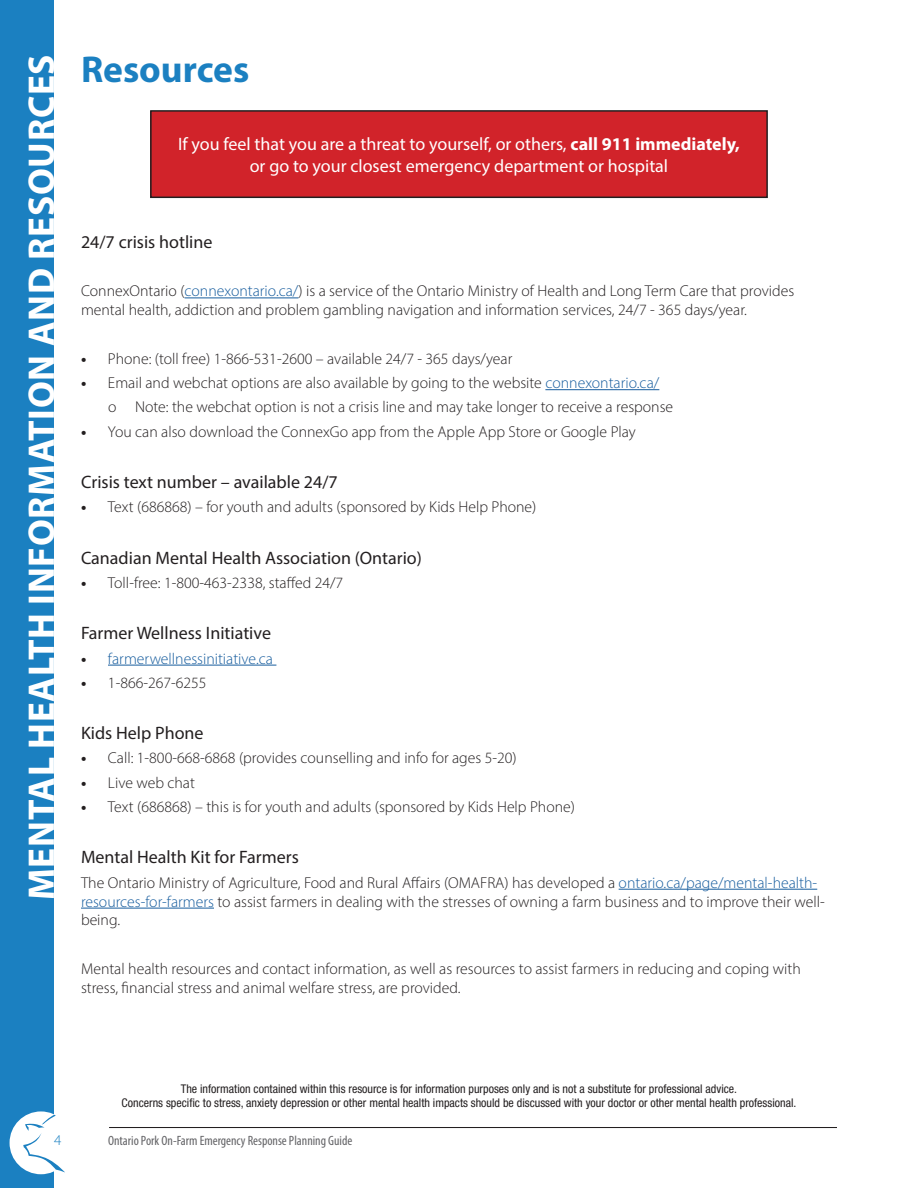
<style>
.page{position:relative;width:918px;height:1188px;background:#fff}
.page>*{position:absolute;margin:0;border:0;box-sizing:border-box;transform-origin:0 0}
.t1{font:700 37.5px "Myriad Pro";letter-spacing:.02em;color:#fff}
.Main_Chapter_Heading{font:700 37.5px "Myriad Pro";color:#1b80c1}
.body_copy{font:18px "Myriad Pro";color:#231f20}
.t2{font:18px/21.6px "Myriad Pro";color:#fff;text-align:center}
.body_copy-2{font:300 15.75px/18.9px "Myriad Pro";color:#231f20}
.t3{font:300 15.75px "Myriad Pro";color:#175d9e}
.t4{font:300 15px "Myriad Pro";color:#1b80c1}
.t5{font:condensed 13.5px "Myriad Pro";color:#636366}
.body_copy-3{font:condensed 12px/14.4px "Helvetica Neue LT Std";color:#231f20;text-align:center}
.s1{font-weight:700}
.s2{color:#175d9e}
.s3{font-weight:700;color:#231f20}
</style>
<div class="page">
<div style="left:0;top:0;width:53px;height:1188px;background:#1b80c1"></div>
<div style="left:10px;top:1111px;width:62px;height:63px;background:#fff;border-radius:50%"></div>
<svg style="left:23px;top:1115px;width:42px;height:58px"></svg>
<hr style="left:109px;top:1127px;width:728px;height:1px;background:#231f20">
<hr style="left:185px;top:298px;width:113px;height:1px;background:#175d9e">
<hr style="left:545px;top:389px;width:114px;height:1px;background:#175d9e">
<hr style="left:108px;top:665px;width:168px;height:1px;background:#175d9e">
<hr style="left:619px;top:889px;width:198px;height:1px;background:#175d9e">
<hr style="left:81px;top:908px;width:133px;height:1px;background:#175d9e">
<div style="left:151px;top:111px;width:616px;height:86px;background:#d1232a"></div>
<div style="left:150px;top:110px;width:618px;height:88px;border:2px solid #231f20"></div>
<p class="t1" style="left:17px;top:900px;width:847px;rotate:-90deg">MENTAL HEALTH INFORMATION AND RESOURCES</p>
<p class="Main_Chapter_Heading" style="left:81px;top:45px;width:170px">Resources</p>
<p class="t2" style="left:178px;top:133px;width:563px">If you feel that you are a threat to yourself, or others, <span class="s1">call 911 immediately, </span>or go to your closest emergency department or hospital</p>
<p class="body_copy" style="left:81px;top:231px;width:133px">24/7 crisis hotline</p>
<p class="body_copy-2" style="left:81px;top:281px;width:715px">ConnexOntario (<span class="s2">connexontario.ca/</span>) is a service of the Ontario Ministry of Health and Long Term Care that provides mental health, addiction and problem gambling navigation and information services, 24/7 - 365 days/year.</p>
<p class="body_copy-2" style="left:81px;top:349px;width:433px"><span class="s1">•</span> Phone: (toll free) 1-866-531-2600 – available 24/7 - 365 days/year</p>
<p class="body_copy-2" style="left:81px;top:373px;width:580px"><span class="s1">•</span> Email and webchat options are also available by going to the website <span class="s2">connexontario.ca/</span></p>
<p class="body_copy-2" style="left:108px;top:398px;width:567px">o Note: the webchat option is not a crisis line and may take longer to receive a response</p>
<p class="body_copy-2" style="left:81px;top:422px;width:556px"><span class="s1">•</span> You can also download the ConnexGo app from the Apple App Store or Google Play</p>
<p class="body_copy" style="left:81px;top:471px;width:258px">Crisis text number – available 24/7</p>
<p class="body_copy-2" style="left:81px;top:497px;width:457px"><span class="s1">•</span> Text (686868) – for youth and adults (sponsored by Kids Help Phone)</p>
<p class="body_copy" style="left:81px;top:546px;width:342px">Canadian Mental Health Association (Ontario)</p>
<p class="body_copy-2" style="left:81px;top:573px;width:264px"><span class="s1">•</span> Toll-free: 1-800-463-2338, staffed 24/7</p>
<p class="body_copy" style="left:81px;top:622px;width:192px">Farmer Wellness Initiative</p>
<p class="t3" style="left:81px;top:649px;width:193px"><span class="s3">•</span> farmerwellnessinitiative.ca</p>
<p class="body_copy-2" style="left:81px;top:673px;width:127px"><span class="s1">•</span> 1-866-267-6255</p>
<p class="body_copy" style="left:81px;top:722px;width:124px">Kids Help Phone</p>
<p class="body_copy-2" style="left:81px;top:749px;width:437px"><span class="s1">•</span> Call: 1-800-668-6868 (provides counselling and info for ages 5-20)</p>
<p class="body_copy-2" style="left:81px;top:773px;width:115px"><span class="s1">•</span> Live web chat</p>
<p class="body_copy-2" style="left:81px;top:797px;width:495px"><span class="s1">•</span> Text (686868) – this is for youth and adults (sponsored by Kids Help Phone)</p>
<p class="body_copy" style="left:81px;top:846px;width:219px">Mental Health Kit for Farmers</p>
<p class="body_copy-2" style="left:81px;top:873px;width:745px">The Ontario Ministry of Agriculture, Food and Rural Affairs (OMAFRA) has developed a <span class="s2">ontario.ca/page/mental-health&shy;resources-for-farmers</span> to assist farmers in dealing with the stresses of owning a farm business and to improve their well&shy;being.</p>
<p class="body_copy-2" style="left:81px;top:959px;width:721px">Mental health resources and contact information, as well as resources to assist farmers in reducing and coping with stress, financial stress and animal welfare stress, are provided.</p>
<p class="body_copy-3" style="left:122px;top:1081px;width:676px">The information contained within this resource is for information purposes only and is not a substitute for professional advice.<br>Concerns specific to stress, anxiety depression or other mental health impacts should be discussed with your doctor or other mental health professional.</p>
<p class="t4" style="left:54px;top:1131px;width:9px">4</p>
<p class="t5" style="left:108px;top:1132px;width:246px">Ontario Pork On-Farm Emergency Response Planning Guide</p>
</div>
